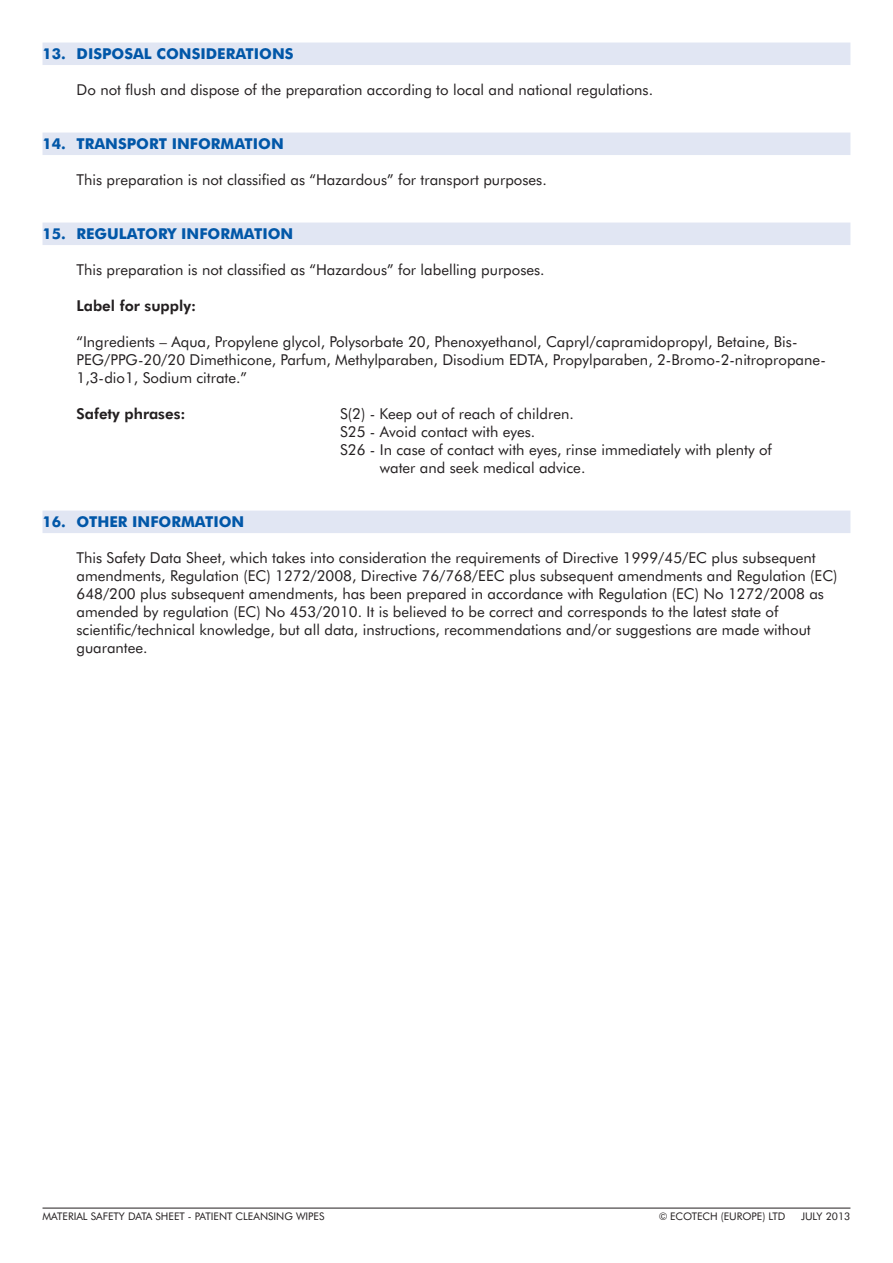
<style>
.page{position:relative;width:893px;height:1263px;background:#fff}
.page>*{position:absolute;margin:0;border:0;box-sizing:border-box;transform-origin:0 0}
.t1{font:15px/18px "Futura BT";color:#231f20}
.t2{font:700 15px "Futura BT";color:#0157a8}
.t3{font:800 15px "Futura BT";color:#231f20}
.t4{font:10.5px "Futura BT";color:#231f20}
</style>
<div class="page">
<div style="left:43px;top:43px;width:807px;height:22px;background:#e1e6f3"></div>
<div style="left:43px;top:133px;width:807px;height:22px;background:#e1e6f3"></div>
<div style="left:43px;top:223px;width:807px;height:22px;background:#e1e6f3"></div>
<div style="left:43px;top:511px;width:807px;height:22px;background:#e1e6f3"></div>
<hr style="left:43px;top:1208px;width:807px;height:1px;background:#231f20">
<p class="t2" style="left:43px;top:47px;width:253px">13. DISPOSAL CONSIDERATIONS</p>
<p class="t1" style="left:77px;top:82px;width:578px">Do not flush and dispose of the preparation according to local and national regulations.</p>
<p class="t2" style="left:43px;top:137px;width:243px">14. TRANSPORT INFORMATION</p>
<p class="t1" style="left:77px;top:172px;width:472px">This preparation is not classified as “Hazardous” for transport purposes.</p>
<p class="t2" style="left:43px;top:227px;width:252px">15. REGULATORY INFORMATION</p>
<p class="t1" style="left:77px;top:262px;width:470px">This preparation is not classified as “Hazardous” for labelling purposes.</p>
<p class="t3" style="left:77px;top:299px;width:121px">Label for supply:</p>
<p class="t1" style="left:77px;top:334px;width:751px">“Ingredients – Aqua, Propylene glycol, Polysorbate 20, Phenoxyethanol, Capryl/capramidopropyl, Betaine, Bis-<br>PEG/PPG-20/20 Dimethicone, Parfum, Methylparaben, Disodium EDTA, Propylparaben, 2-Bromo-2-nitropropane-<br>1,3-dio1, Sodium citrate.”</p>
<p class="t3" style="left:77px;top:407px;width:111px">Safety phrases:</p>
<p class="t1" style="left:340px;top:406px;width:235px">S(2) - Keep out of reach of children.</p>
<p class="t1" style="left:340px;top:424px;width:197px">S25 - Avoid contact with eyes.</p>
<p class="t1" style="left:340px;top:442px;width:433px">S26 - In case of contact with eyes, rinse immediately with plenty of</p>
<p class="t1" style="left:380px;top:460px;width:207px">water and seek medical advice.</p>
<p class="t2" style="left:43px;top:515px;width:203px">16. OTHER INFORMATION</p>
<p class="t1" style="left:77px;top:550px;width:762px">This Safety Data Sheet, which takes into consideration the requirements of Directive 1999/45/EC plus subsequent amendments, Regulation (EC) 1272/2008, Directive 76/768/EEC plus subsequent amendments and Regulation (EC)<br>648/200 plus subsequent amendments, has been prepared in accordance with Regulation (EC) No 1272/2008 as amended by regulation (EC) No 453/2010. It is believed to be correct and corresponds to the latest state of scientific/technical knowledge, but all data, instructions, recommendations and/or suggestions are made without guarantee.</p>
<p class="t4" style="left:43px;top:1212px;width:283px">MATERIAL SAFETY DATA SHEET - PATIENT CLEANSING WIPES</p>
<p class="t4" style="left:659px;top:1212px;width:128px">© ECOTECH (EUROPE) LTD</p>
<p class="t4" style="left:801px;top:1212px;width:51px">JULY 2013</p>
</div>
